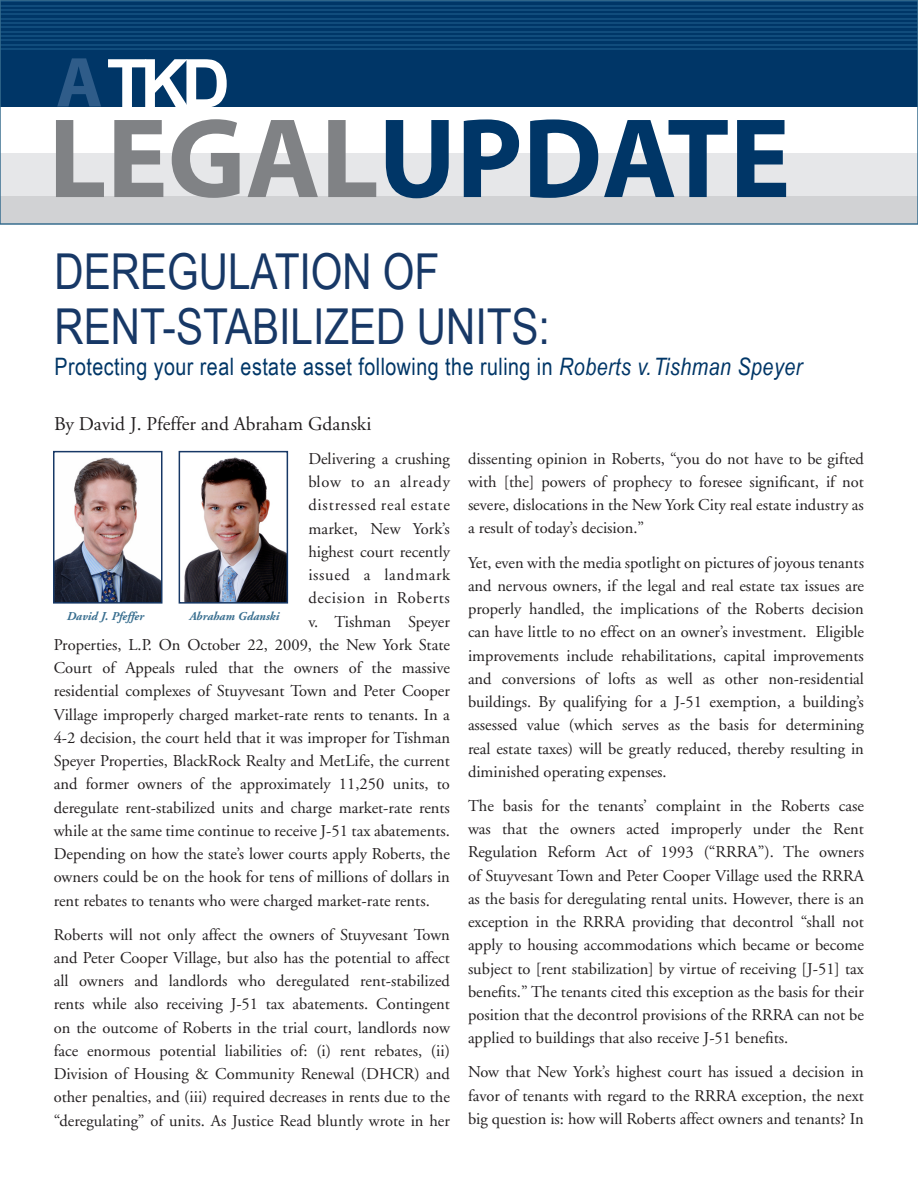
<style>
.page{position:relative;width:918px;height:1188px;background:#fff}
.page>*{position:absolute;margin:0;border:0;box-sizing:border-box;transform-origin:0 0}
.t1{font:700 114.3px "Myriad";color:#003667}
.t2{font:700 71.4px "Myriad";color:#2f5c89}
.head{font:49.5px/55.5px "Arial Narrow";color:#173866}
.t3{font:24px "Arial Narrow";letter-spacing:.02em;color:#003667}
.byline{font:19.5px "Adobe Garamond";color:#231f20}
.text{font:16.5px/23.2px "Adobe Garamond";color:#231f20;text-align:justify}
.text-2{font:16.5px "Adobe Garamond";letter-spacing:.05em;color:#231f20}
.text-3{font:16.5px "Adobe Garamond";letter-spacing:.04em;color:#231f20}
.t4{font:italic 700 12px "Adobe Garamond";color:#386e8f}
.s1{color:#808285}
.s2{font-style:italic}
</style>
<div class="page">
<img style="left:56px;top:457px;width:103px;height:144px">
<div style="left:53px;top:451px;width:109px;height:153px;border:2px solid #173866"></div>
<img style="left:184px;top:457px;width:101px;height:144px">
<div style="left:179px;top:451px;width:109px;height:153px;border:2px solid #173866"></div>
<div style="left:0;top:0;width:918px;height:107px;background:#003667"></div>
<svg style="left:108px;top:59px;width:119px;height:48px"></svg>
<hr style="left:0;top:48px;width:918px;height:2px;background:#114c7c">
<hr style="left:0;top:44px;width:918px;height:1px;background:#114c7c">
<hr style="left:0;top:40px;width:918px;height:1px;background:#114c7c">
<hr style="left:0;top:35px;width:918px;height:2px;background:#114c7c">
<hr style="left:0;top:31px;width:918px;height:1px;background:#114c7c">
<hr style="left:0;top:27px;width:918px;height:1px;background:#114c7c">
<hr style="left:0;top:22px;width:918px;height:1px;background:#114c7c">
<hr style="left:0;top:18px;width:918px;height:1px;background:#114c7c">
<hr style="left:0;top:14px;width:918px;height:1px;background:#114c7c">
<hr style="left:0;top:9px;width:918px;height:1px;background:#114c7c">
<hr style="left:0;top:5px;width:918px;height:1px;background:#114c7c">
<div style="left:0;top:196px;width:918px;height:28px;background:#d1d2d4"></div>
<div style="left:0;top:153px;width:918px;height:43px;background:#e6e7e9"></div>
<div style="left:0;top:0;width:918px;height:225px;border:2px solid #386e8f"></div>
<p class="t2" style="left:56px;top:46px;width:48px">A</p>
<p class="t1" style="left:48px;top:100px;width:744px"><span class="s1">LEGAL</span>UPDATE</p>
<p class="head" style="left:54px;top:243px;width:497px">DEREGULATION OF<br>RENT-STABILIZED UNITS:</p>
<p class="t3" style="left:54px;top:353px;width:749px">Protecting your real estate asset following the ruling in <span class="s2">Roberts v. Tishman Speyer</span></p>
<p class="byline" style="left:54px;top:413px;width:319px">By David J. Pfeffer and Abraham Gdanski</p>
<p class="text" style="left:468px;top:447px;width:397px">dissenting opinion in Roberts, “you do not have to be gifted with [the] powers of prophecy to foresee significant, if not severe, dislocations in the New York City real estate industry as a result of today’s decision.”</p>
<p class="text" style="left:468px;top:551px;width:398px">Yet, even with the media spotlight on pictures of joyous tenants and nervous owners, if the legal and real estate tax issues are properly handled, the implications of the Roberts decision can have little to no effect on an owner’s investment. Eligible improvements include rehabilitations, capital improvements and conversions of lofts as well as other non-residential buildings. By qualifying for a J-51 exemption, a building’s assessed value (which serves as the basis for determining real estate taxes) will be greatly reduced, thereby resulting in diminished operating expenses.</p>
<p class="text" style="left:468px;top:794px;width:398px">The basis for the tenants’ complaint in the Roberts case was that the owners acted improperly under the Rent Regulation Reform Act of 1993 (“RRRA”). The owners of Stuyvesant Town and Peter Cooper Village used the RRRA as the basis for deregulating rental units. However, there is an exception in the RRRA providing that decontrol “shall not apply to housing accommodations which became or become subject to [rent stabilization] by virtue of receiving [J-51] tax benefits.” The tenants cited this exception as the basis for their position that the decontrol provisions of the RRRA can not be applied to buildings that also receive J-51 benefits.</p>
<p class="text" style="left:468px;top:1061px;width:397px">Now that New York’s highest court has issued a decision in favor of tenants with regard to the RRRA exception, the next big question is: how will Roberts affect owners and tenants? In</p>
<p class="text" style="left:308px;top:447px;width:143px">Delivering a crushing</p>
<p class="text-2" style="left:308px;top:473px;width:143px">blow to an already</p>
<p class="text-2" style="left:308px;top:496px;width:143px">distressed real estate</p>
<p class="text" style="left:308px;top:517px;width:143px">market, New York’s</p>
<p class="text" style="left:308px;top:540px;width:143px">highest court recently</p>
<p class="text-3" style="left:308px;top:566px;width:143px">issued a landmark</p>
<p class="text-3" style="left:308px;top:589px;width:143px">decision in Roberts</p>
<p class="text" style="left:308px;top:610px;width:143px">v. Tishman Speyer</p>
<p class="text" style="left:54px;top:633px;width:398px">Properties, L.P. On October 22, 2009, the New York State</p>
<p class="text" style="left:54px;top:657px;width:398px">Court of Appeals ruled that the owners of the massive</p>
<p class="text" style="left:54px;top:680px;width:398px">residential complexes of Stuyvesant Town and Peter Cooper</p>
<p class="text" style="left:54px;top:703px;width:398px">Village improperly charged market-rate rents to tenants. In a</p>
<p class="text" style="left:54px;top:726px;width:398px">4-2 decision, the court held that it was improper for Tishman</p>
<p class="text" style="left:54px;top:750px;width:398px">Speyer Properties, BlackRock Realty and MetLife, the current</p>
<p class="text" style="left:54px;top:773px;width:398px">and former owners of the approximately 11,250 units, to</p>
<p class="text" style="left:54px;top:796px;width:398px">deregulate rent-stabilized units and charge market-rate rents</p>
<p class="text" style="left:54px;top:819px;width:398px">while at the same time continue to receive J-51 tax abatements.</p>
<p class="text" style="left:54px;top:843px;width:398px">Depending on how the state’s lower courts apply Roberts, the</p>
<p class="text" style="left:54px;top:866px;width:398px">owners could be on the hook for tens of millions of dollars in</p>
<p class="text" style="left:54px;top:889px;width:378px">rent rebates to tenants who were charged market-rate rents.</p>
<p class="text" style="left:54px;top:923px;width:398px">Roberts will not only affect the owners of Stuyvesant Town and Peter Cooper Village, but also has the potential to affect all owners and landlords who deregulated rent-stabilized rents while also receiving J-51 tax abatements. Contingent on the outcome of Roberts in the trial court, landlords now face enormous potential liabilities of: (i) rent rebates, (ii)<br>Division of Housing &amp; Community Renewal (DHCR) and other penalties, and (iii) required decreases in rents due to the “deregulating” of units. As Justice Read bluntly wrote in her</p>
<p class="t4" style="left:66px;top:610px;width:79px">David J. Pfeffer</p>
<p class="t4" style="left:189px;top:610px;width:91px">Abraham Gdanski</p>
</div>
